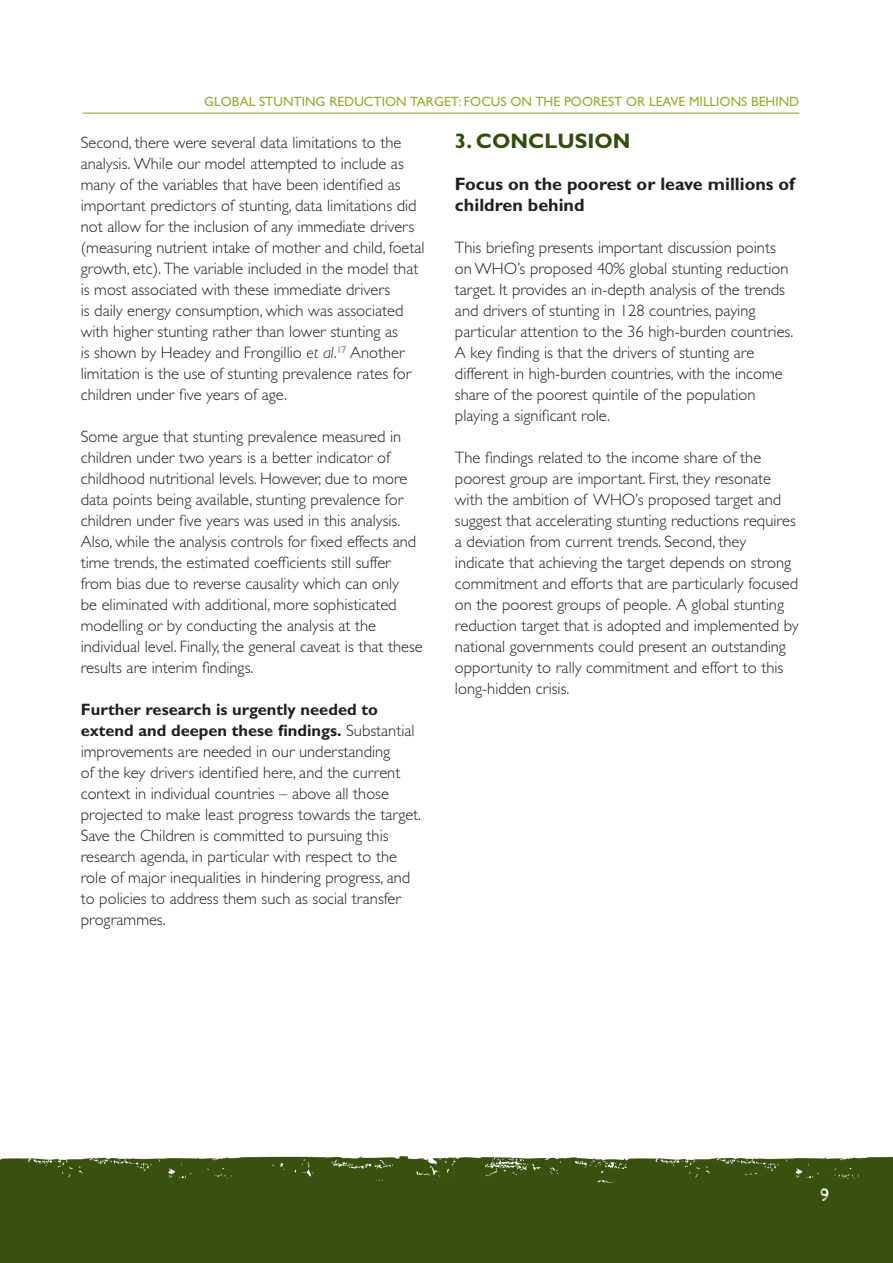
<style>
.page{position:relative;width:893px;height:1263px;background:#fff}
.page>*{position:absolute;margin:0;border:0;box-sizing:border-box;transform-origin:0 0}
.A_head{font:700 21px "Gill Sans";color:#364e0b}
.B_head{font:700 18px/21px "Gill Sans";color:#231f20}
.t1{font:18px "Gill Sans Woodblock";color:#fff}
.Body_text{font:300 16.5px/21px "Gill Sans";color:#231f20}
.Running_head{font:13.5px "Gill Sans";color:#92af2a}
.s1{font-style:italic}
.s2{font-weight:700}
</style>
<div class="page">
<div style="left:0;top:1156px;width:893px;height:107px;background:#39510e"></div>
<hr style="left:82px;top:113px;width:717px;height:1px;background:#92af2a">
<p class="Running_head" style="left:204px;top:94px;width:597px">GLOBAL STUNTING REDUCTION TARGET: FOCUS ON THE POOREST OR LEAVE MILLIONS BEHIND</p>
<p class="Body_text" style="left:81px;top:132px;width:345px">Second, there were several data limitations to the analysis. While our model attempted to include as many of the variables that have been identified as important predictors of stunting, data limitations did not allow for the inclusion of any immediate drivers (measuring nutrient intake of mother and child, foetal growth, etc). The variable included in the model that is most associated with these immediate drivers<br>is daily energy consumption, which was associated with higher stunting rather than lower stunting as<br>is shown by Headey and Frongillio <span class="s1">et al</span>.<sup>17</sup> Another limitation is the use of stunting prevalence rates for children under five years of age.</p>
<p class="Body_text" style="left:81px;top:426px;width:344px">Some argue that stunting prevalence measured in children under two years is a better indicator of childhood nutritional levels. However, due to more data points being available, stunting prevalence for children under five years was used in this analysis.<br>Also, while the analysis controls for fixed effects and time trends, the estimated coefficients still suffer from bias due to reverse causality which can only<br>be eliminated with additional, more sophisticated modelling or by conducting the analysis at the individual level. Finally, the general caveat is that these results are interim findings.</p>
<p class="Body_text" style="left:81px;top:699px;width:342px"><span class="s2">Further research is urgently needed to extend and deepen these findings.</span> Substantial improvements are needed in our understanding<br>of the key drivers identified here, and the current context in individual countries – above all those projected to make least progress towards the target.<br>Save the Children is committed to pursuing this research agenda, in particular with respect to the role of major inequalities in hindering progress, and to policies to address them such as social transfer programmes.</p>
<p class="A_head" style="left:455px;top:129px;width:177px">3. CONCLUSION</p>
<p class="B_head" style="left:455px;top:173px;width:341px">Focus on the poorest or leave millions of children behind</p>
<p class="Body_text" style="left:455px;top:237px;width:340px">This briefing presents important discussion points on WHO’s proposed 40% global stunting reduction target. It provides an in-depth analysis of the trends and drivers of stunting in 128 countries, paying particular attention to the 36 high-burden countries.<br>A key finding is that the drivers of stunting are different in high-burden countries, with the income share of the poorest quintile of the population playing a significant role.</p>
<p class="Body_text" style="left:455px;top:447px;width:345px">The findings related to the income share of the poorest group are important. First, they resonate with the ambition of WHO’s proposed target and suggest that accelerating stunting reductions requires a deviation from current trends. Second, they indicate that achieving the target depends on strong commitment and efforts that are particularly focused on the poorest groups of people. A global stunting reduction target that is adopted and implemented by national governments could present an outstanding opportunity to rally commitment and effort to this long-hidden crisis.</p>
<p class="t1" style="left:820px;top:1184px;width:10px">9</p>
</div>
